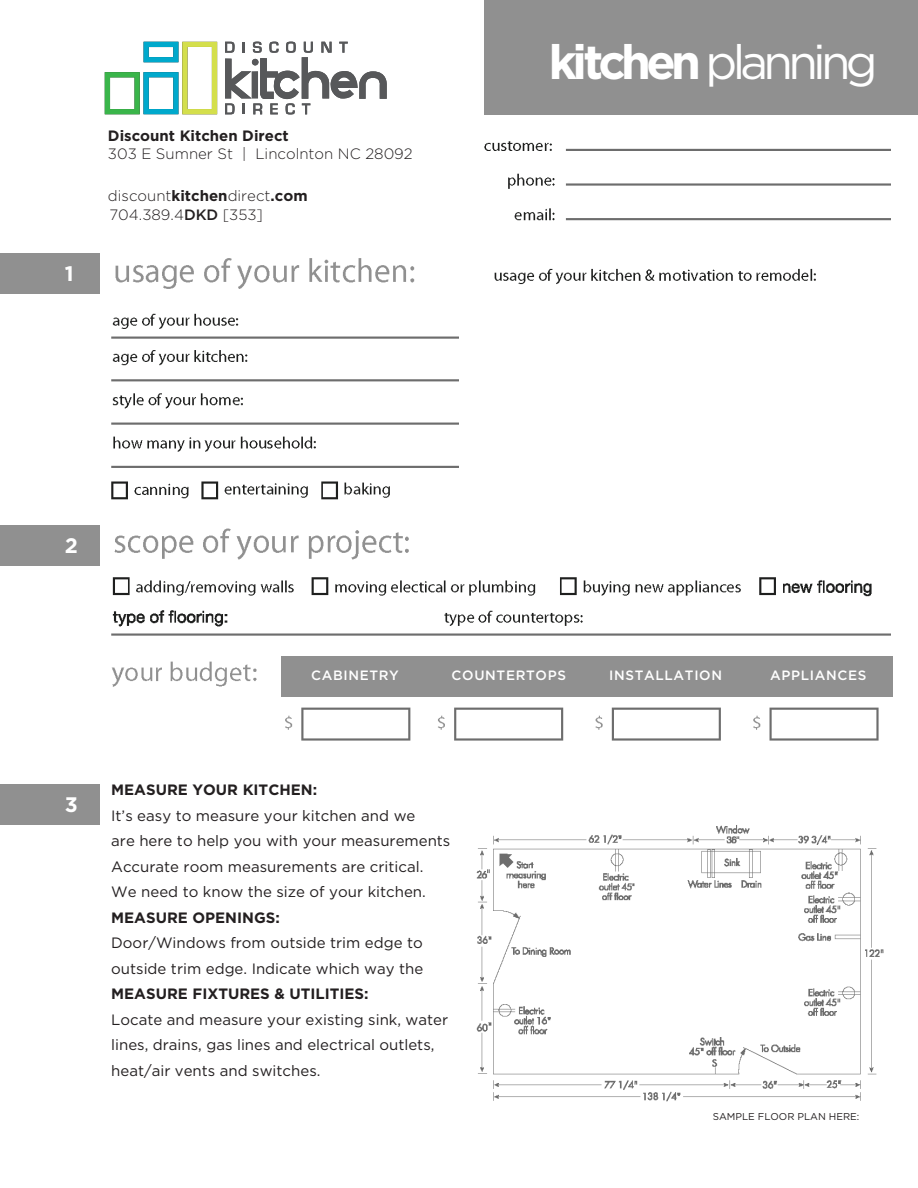
<style>
.page{position:relative;width:918px;height:1188px;background:#fff}
.page>*{position:absolute;margin:0;border:0;box-sizing:border-box;transform-origin:0 0}
.t1{font:48px "Gotham";letter-spacing:-.1em;color:#fff}
.t2{font:700 21px "Gotham";color:#fff}
.t3{font:15px/25.5px "Gotham";color:#231f20}
.t4{font:700 15px "Gotham";color:#231f20}
.t5{font:300 15px "Gotham";color:#231f20}
.t6{font:500 13.5px "Gotham";letter-spacing:.05em;color:#fff}
.t7{font:9.9px "Gotham";color:#231f20}
.s1{font-weight:700}
.s2{font-weight:500}
</style>
<div class="page">
<img style="left:0;top:114px;width:918px;height:988px">
<div style="left:485px;top:0;width:433px;height:114px;background:#909090"></div>
<div style="left:105px;top:784px;width:343px;height:354px;background:#fff"></div>
<div style="left:281px;top:656px;width:611px;height:41px;background:#909090"></div>
<div style="left:0;top:112px;width:473px;height:119px;background:#fff"></div>
<svg style="left:105px;top:42px;width:112px;height:72px"></svg>
<svg style="left:225px;top:42px;width:162px;height:72px"></svg>
<div style="left:0;top:253px;width:99px;height:40px;background:#909090"></div>
<div style="left:0;top:525px;width:99px;height:40px;background:#909090"></div>
<div style="left:0;top:784px;width:99px;height:41px;background:#909090"></div>
<h2 class="t2" style="left:65px;top:261px;width:10px">1</h2>
<p class="t4" style="left:108px;top:127px;width:182px">Discount Kitchen Direct</p>
<p class="t5" style="left:108px;top:145px;width:306px">303 E Sumner St | Lincolnton NC 28092</p>
<p class="t5" style="left:108px;top:188px;width:201px">discount<span class="s1">kitchen</span>direct<span class="s1">.com</span></p>
<p class="t5" style="left:110px;top:207px;width:155px">704.389.4<span class="s2">DKD</span> [353]</p>
<h1 class="t1" style="left:549px;top:36px;width:330px"><span class="s1">kitchen</span> planning</h1>
<h2 class="t2" style="left:65px;top:534px;width:15px">2</h2>
<p class="t6" style="left:311px;top:668px;width:89px">CABINETRY</p>
<p class="t6" style="left:452px;top:668px;width:116px">COUNTERTOPS</p>
<p class="t6" style="left:609px;top:668px;width:114px">INSTALLATION</p>
<p class="t6" style="left:770px;top:668px;width:98px">APPLIANCES</p>
<h2 class="t2" style="left:65px;top:793px;width:15px">3</h2>
<p class="t4" style="left:111px;top:781px;width:207px">MEASURE YOUR KITCHEN:</p>
<p class="t3" style="left:111px;top:802px;width:341px">It’s easy to measure your kitchen and we<br>are here to help you with your measurements Accurate room measurements are critical.<br>We need to know the size of your kitchen.</p>
<p class="t4" style="left:111px;top:909px;width:170px">MEASURE OPENINGS:</p>
<p class="t3" style="left:111px;top:930px;width:314px">Door/Windows from outside trim edge to outside trim edge. Indicate which way the</p>
<p class="t4" style="left:111px;top:985px;width:259px">MEASURE FIXTURES &amp; UTILITIES:</p>
<p class="t3" style="left:111px;top:1006px;width:339px">Locate and measure your existing sink, water lines, drains, gas lines and electrical outlets, heat/air vents and switches.</p>
<p class="t7" style="left:713px;top:1111px;width:148px">SAMPLE FLOOR PLAN HERE:</p>
</div>
